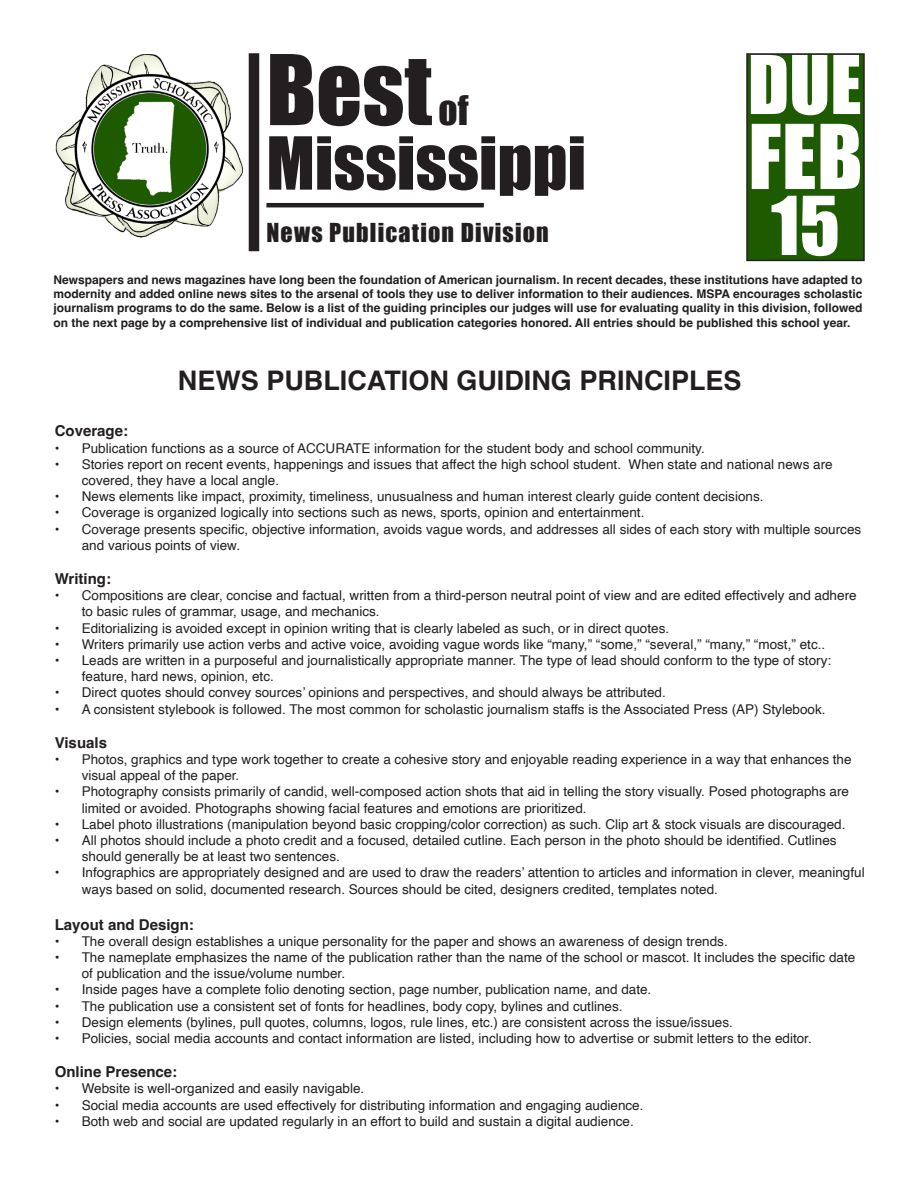
<style>
.page{position:relative;width:918px;height:1188px;background:#fff}
.page>*{position:absolute;margin:0;border:0;box-sizing:border-box;transform-origin:0 0}
.t1{font:90px "Impact";color:#231f20}
.t2{font:82.5px "Impact";color:#fff}
.t3{font:75px "Impact";color:#fff}
.t4{font:67.5px "Impact";color:#231f20}
.t5{font:37.5px "Impact";color:#231f20}
.t6{font:700 27px "Helvetica";color:#231f20}
.t7{font:24px "Impact";letter-spacing:.05em;color:#231f20}
.t8{font:700 15px "Helvetica";color:#231f20}
.t9{font:13.5px/16.2px "Helvetica";color:#231f20}
.t10{font:700 12px/14.4px "Helvetica";color:#231f20;text-align:justify}
</style>
<div class="page">
<img style="left:56px;top:54px;width:187px;height:184px">
<hr style="left:266px;top:203px;width:218px;height:4px;background:#231f20">
<div style="left:747px;top:54px;width:117px;height:206px;background:#1d5a00"></div>
<div style="left:746px;top:53px;width:119px;height:208px;border:2px solid #231f20"></div>
<div style="left:249px;top:53px;width:10px;height:198px;background:#231f20"></div>
<p class="t1" style="left:266px;top:20px;width:167px">Best</p>
<p class="t3" style="left:748px;top:26px;width:115px">DUE</p>
<p class="t2" style="left:748px;top:93px;width:116px">FEB</p>
<p class="t3" style="left:771px;top:167px;width:70px">15</p>
<p class="t10" style="left:53px;top:274px;width:811px">Newspapers and news magazines have long been the foundation of American journalism. In recent decades, these institutions have adapted to modernity and added online news sites to the arsenal of tools they use to deliver information to their audiences. MSPA encourages scholastic journalism programs to do the same. Below is a list of the guiding principles our judges will use for evaluating quality in this division, followed on the next page by a comprehensive list of individual and publication categories honored. All entries should be published this school year.</p>
<p class="t5" style="left:439px;top:81px;width:31px">of</p>
<p class="t4" style="left:266px;top:111px;width:321px">Mississippi</p>
<p class="t7" style="left:266px;top:214px;width:284px">News Publication Division</p>
<p class="t6" style="left:178px;top:364px;width:565px">NEWS PUBLICATION GUIDING PRINCIPLES</p>
<p class="t8" style="left:55px;top:422px;width:75px">Coverage:</p>
<p class="t9" style="left:55px;top:440px;width:652px">• Publication functions as a source of ACCURATE information for the student body and school community.</p>
<p class="t9" style="left:82px;top:456px;width:752px;text-indent:-27px">• Stories report on recent events, happenings and issues that affect the high school student. When state and national news are covered, they have a local angle.</p>
<p class="t9" style="left:55px;top:489px;width:710px">• News elements like impact, proximity, timeliness, unusualness and human interest clearly guide content decisions.</p>
<p class="t9" style="left:55px;top:505px;width:591px">• Coverage is organized logically into sections such as news, sports, opinion and entertainment.</p>
<p class="t9" style="left:82px;top:521px;width:781px;text-indent:-27px">• Coverage presents specific, objective information, avoids vague words, and addresses all sides of each story with multiple sources and various points of view.</p>
<p class="t8" style="left:55px;top:570px;width:58px">Writing:</p>
<p class="t9" style="left:82px;top:588px;width:776px;text-indent:-27px">• Compositions are clear, concise and factual, written from a third-person neutral point of view and are edited effectively and adhere to basic rules of grammar, usage, and mechanics.</p>
<p class="t9" style="left:55px;top:620px;width:616px">• Editorializing is avoided except in opinion writing that is clearly labeled as such, or in direct quotes.</p>
<p class="t9" style="left:55px;top:636px;width:772px">• Writers primarily use action verbs and active voice, avoiding vague words like “many,” “some,” “several,” “many,” “most,” etc..</p>
<p class="t9" style="left:82px;top:653px;width:751px;text-indent:-27px">• Leads are written in a purposeful and journalistically appropriate manner. The type of lead should conform to the type of story: feature, hard news, opinion, etc.</p>
<p class="t9" style="left:55px;top:685px;width:613px">• Direct quotes should convey sources’ opinions and perspectives, and should always be attributed.</p>
<p class="t9" style="left:55px;top:701px;width:772px">• A consistent stylebook is followed. The most common for scholastic journalism staffs is the Associated Press (AP) Stylebook.</p>
<p class="t8" style="left:55px;top:733px;width:54px">Visuals</p>
<p class="t9" style="left:82px;top:752px;width:771px;text-indent:-27px">• Photos, graphics and type work together to create a cohesive story and enjoyable reading experience in a way that enhances the visual appeal of the paper.</p>
<p class="t9" style="left:82px;top:784px;width:769px;text-indent:-27px">• Photography consists primarily of candid, well-composed action shots that aid in telling the story visually. Posed photographs are limited or avoided. Photographs showing facial features and emotions are prioritized.</p>
<p class="t9" style="left:55px;top:816px;width:792px">• Label photo illustrations (manipulation beyond basic cropping/color correction) as such. Clip art &amp; stock visuals are discouraged.</p>
<p class="t9" style="left:82px;top:833px;width:756px;text-indent:-27px">• All photos should include a photo credit and a focused, detailed cutline. Each person in the photo should be identified. Cutlines should generally be at least two sentences.</p>
<p class="t9" style="left:82px;top:865px;width:784px;text-indent:-27px">• Infographics are appropriately designed and are used to draw the readers’ attention to articles and information in clever, meaningful ways based on solid, documented research. Sources should be cited, designers credited, templates noted.</p>
<p class="t8" style="left:55px;top:915px;width:141px">Layout and Design:</p>
<p class="t9" style="left:55px;top:933px;width:675px">• The overall design establishes a unique personality for the paper and shows an awareness of design trends.</p>
<p class="t9" style="left:82px;top:950px;width:775px;text-indent:-27px">• The nameplate emphasizes the name of the publication rather than the name of the school or mascot. It includes the specific date of publication and the issue/volume number.</p>
<p class="t9" style="left:55px;top:982px;width:598px">• Inside pages have a complete folio denoting section, page number, publication name, and date.</p>
<p class="t9" style="left:55px;top:998px;width:569px">• The publication use a consistent set of fonts for headlines, body copy, bylines and cutlines.</p>
<p class="t9" style="left:55px;top:1014px;width:680px">• Design elements (bylines, pull quotes, columns, logos, rule lines, etc.) are consistent across the issue/issues.</p>
<p class="t9" style="left:55px;top:1031px;width:759px">• Policies, social media accounts and contact information are listed, including how to advertise or submit letters to the editor.</p>
<p class="t8" style="left:55px;top:1063px;width:124px">Online Presence:</p>
<p class="t9" style="left:55px;top:1081px;width:311px">• Website is well-organized and easily navigable.</p>
<p class="t9" style="left:55px;top:1097px;width:590px">• Social media accounts are used effectively for distributing information and engaging audience.</p>
<p class="t9" style="left:55px;top:1113px;width:581px">• Both web and social are updated regularly in an effort to build and sustain a digital audience.</p>
</div>
